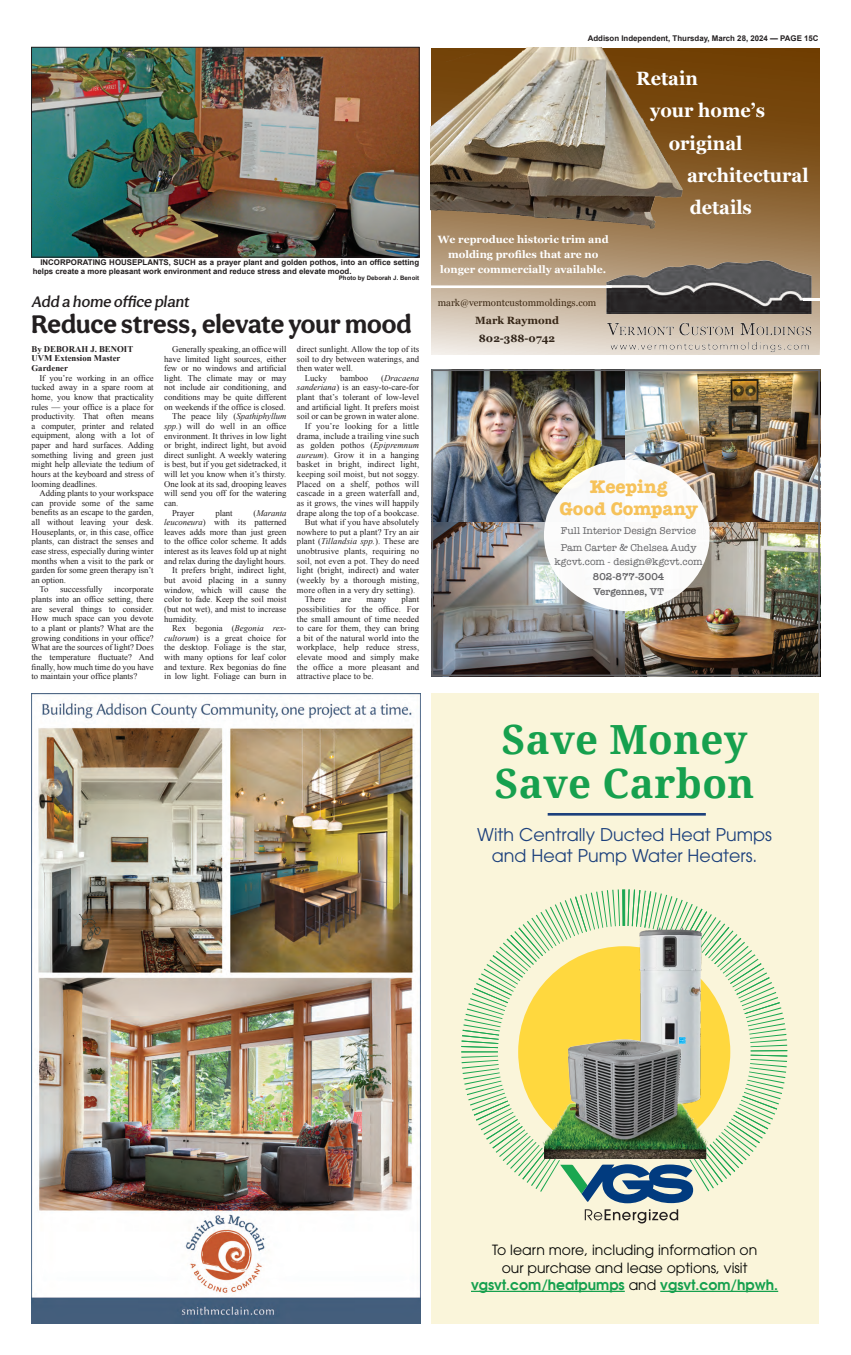
<style>
.page{position:relative;width:851px;height:1355px;background:#fff}
.page>*{position:absolute;margin:0;border:0;box-sizing:border-box;transform-origin:0 0}
.t1{font:700 40.25px/43.8px "Droid Serif";letter-spacing:.01em;color:#16a04e}
.sub_head_Palatino{font:700 26.25px "Aesthet Nova";color:#231f20}
.t2{font:700 19.25px "Georgia";color:#fff;scale:.94 1}
.t3{font:700 18.81px/22.6px "American Typewriter";color:#f6c25a;text-align:center}
.t4{font:17.5px/21px "ITC Avant Garde Pro";color:#1c407c;text-align:center}
.sub_head_Palatino-2{font:500 15.75px "Aesthet Nova";color:#231f20}
.t5{font:14px/17.5px "ITC Avant Garde Pro";color:#040503;text-align:center}
.t6{font:700 10.5px/14.9px "Georgia";color:#fff;text-align:center}
.t7{font:700 10.5px/17.9px "Georgia";color:#231f20;text-align:center}
.t8{font:10.24px/14.9px "American Typewriter";color:#636366}
.t9{font:9.62px "Georgia";color:#231f20}
.Body_copy{font:8.75px/9.6px "Times New Roman";color:#231f20;text-align:justify}
.Byline{font:700 8.75px/9.6px "Times New Roman";color:#231f20}
.Cutlines{font:700 7.88px/8.3px "Arial";color:#231f20}
.Photo_credit{font:700 6.12px "Arial";color:#231f20}
.s1{font-style:italic}
.s2{font-weight:600}
.s3{font-family:"Avant Garde";font-weight:600;color:#16a04e}
</style>
<div class="page">
<img style="left:31px;top:693px;width:389px;height:630px">
<div style="left:430px;top:693px;width:388px;height:630px;background:#faf5da"></div>
<svg style="left:461px;top:889px;width:326px;height:314px"></svg>
<svg style="left:584px;top:1209px;width:94px;height:14px"></svg>
<img style="left:532px;top:991px;width:186px;height:186px">
<hr style="left:547px;top:813px;width:158px;height:2px;background:#1c407c">
<hr style="left:471px;top:1290px;width:153px;height:2px;background:#16a04e">
<hr style="left:660px;top:1290px;width:118px;height:2px;background:#16a04e">
<img style="left:434px;top:369px;width:386px;height:307px">
<div style="left:431px;top:369px;width:388px;height:307px;border:2px solid #636366"></div>
<div style="left:544px;top:460px;width:165px;height:151px;background:#fff;border-radius:50%"></div>
<svg style="left:431px;top:48px;width:388px;height:307px;background:#a2815b"></svg>
<img style="left:430px;top:48px;width:274px;height:186px">
<img style="left:598px;top:234px;width:221px;height:121px">
<hr style="left:430px;top:285px;width:181px;height:3px;background:#fff">
<svg style="left:802px;top:298px;width:17px;height:2px"></svg>
<img style="left:33px;top:49px;width:384px;height:206px">
<div style="left:31px;top:47px;width:388px;height:210px;border:1px solid #231f20"></div>
<p class="Cutlines" style="left:33px;top:259px;width:388px;text-indent:8px">INCORPORATING HOUSEPLANTS, SUCH as a prayer plant and golden pothos, into an office setting helps create a more pleasant work environment and reduce stress and elevate mood.</p>
<p class="Photo_credit" style="left:339px;top:274px;width:82px">Photo by Deborah J. Benoit</p>
<p class="sub_head_Palatino-2" style="left:31px;top:292px;width:162px">Add a home office plant</p>
<p class="sub_head_Palatino" style="left:31px;top:308px;width:382px">Reduce stress, elevate your mood</p>
<p class="Byline" style="left:32px;top:344px;width:103px">By DEBORAH J. BENOIT</p>
<p class="Byline" style="left:32px;top:353px;width:90px">UVM Extension Master<br>Gardener</p>
<p class="Body_copy" style="left:32px;top:373px;width:124px;text-indent:8px">If you’re working in an office tucked away in a spare room at home, you know that practicality rules — your office is a place for productivity. That often means a computer, printer and related equipment, along with a lot of paper and hard surfaces. Adding something living and green just might help alleviate the tedium of hours at the keyboard and stress of looming deadlines.</p>
<p class="Body_copy" style="left:32px;top:488px;width:124px;text-indent:8px">Adding plants to your workspace can provide some of the same benefits as an escape to the garden, all without leaving your desk.<br>Houseplants, or, in this case, office plants, can distract the senses and ease stress, especially during winter months when a visit to the park or garden for some green therapy isn’t an option.</p>
<p class="Body_copy" style="left:39px;top:584px;width:11px">To</p>
<p class="Body_copy" style="left:60px;top:584px;width:44px">successfully</p>
<p class="Body_copy" style="left:32px;top:584px;width:124px;text-indent:83px">incorporate plants into an office setting, there are several things to consider.<br>How much space can you devote to a plant or plants? What are the growing conditions in your office?<br>What are the sources of light? Does the temperature fluctuate? And finally, how much time do you have to maintain your office plants?</p>
<p class="Body_copy" style="left:164px;top:344px;width:124px;text-indent:8px">Generally speaking, an office will have limited light sources, either few or no windows and artificial light. The climate may or may not include air conditioning, and conditions may be quite different on weekends if the office is closed.</p>
<p class="Body_copy" style="left:164px;top:411px;width:124px;text-indent:8px">The peace lily (<span class="s1">Spathiphyllum spp.</span>) will do well in an office environment. It thrives in low light or bright, indirect light, but avoid direct sunlight. A weekly watering is best, but if you get sidetracked, it will let you know when it’s thirsty.<br>One look at its sad, drooping leaves will send you off for the watering can.</p>
<p class="Body_copy" style="left:172px;top:508px;width:24px">Prayer</p>
<p class="Body_copy" style="left:215px;top:508px;width:19px">plant</p>
<p class="Body_copy" style="left:164px;top:508px;width:124px;text-indent:89px">(<span class="s1">Maranta leuconeura</span>) with its patterned leaves adds more than just green to the office color scheme. It adds interest as its leaves fold up at night and relax during the daylight hours.</p>
<p class="Body_copy" style="left:164px;top:565px;width:124px;text-indent:8px">It prefers bright, indirect light, but avoid placing in a sunny window, which will cause the color to fade. Keep the soil moist (but not wet), and mist to increase humidity.</p>
<p class="Body_copy" style="left:164px;top:623px;width:124px;text-indent:8px">Rex begonia (<span class="s1">Begonia rex&shy;cultorum</span>) is a great choice for the desktop. Foliage is the star, with many options for leaf color and texture. Rex begonias do fine in low light. Foliage can burn in</p>
<p class="Body_copy" style="left:297px;top:344px;width:124px">direct sunlight. Allow the top of its soil to dry between waterings, and then water well.</p>
<p class="Body_copy" style="left:305px;top:373px;width:24px">Lucky</p>
<p class="Body_copy" style="left:340px;top:373px;width:30px">bamboo</p>
<p class="Body_copy" style="left:297px;top:373px;width:124px;text-indent:84px">(<span class="s1">Dracaena sanderiana</span>) is an easy-to-care-for plant that’s tolerant of low-level and artificial light. It prefers moist soil or can be grown in water alone.</p>
<p class="Body_copy" style="left:297px;top:421px;width:124px;text-indent:8px">If you’re looking for a little drama, include a trailing vine such as golden pothos (<span class="s1">Epipremnum aureum</span>). Grow it in a hanging basket in bright, indirect light, keeping soil moist, but not soggy.<br>Placed on a shelf, pothos will cascade in a green waterfall and, as it grows, the vines will happily drape along the top of a bookcase.</p>
<p class="Body_copy" style="left:297px;top:517px;width:124px;text-indent:8px">But what if you have absolutely nowhere to put a plant? Try an air plant (<span class="s1">Tillandsia spp.</span>). These are unobtrusive plants, requiring no soil, not even a pot. They do need light (bright, indirect) and water (weekly by a thorough misting, more often in a very dry setting).</p>
<p class="Body_copy" style="left:305px;top:594px;width:22px">There</p>
<p class="Body_copy" style="left:340px;top:594px;width:12px">are</p>
<p class="Body_copy" style="left:366px;top:594px;width:21px">many</p>
<p class="Body_copy" style="left:297px;top:594px;width:124px;text-indent:104px">plant possibilities for the office. For the small amount of time needed to care for them, they can bring a bit of the natural world into the workplace, help reduce stress, elevate mood and simply make the office a more pleasant and attractive place to be.</p>
<p class="Cutlines" style="left:587px;top:34px;width:232px">Addison Independent, Thursday, March 28, 2024 — PAGE 15C</p>
<p class="t6" style="left:437px;top:231px;width:172px">We reproduce historic trim and molding profiles that are no longer commercially available.</p>
<p class="t9" style="left:437px;top:296px;width:160px">mark@vermontcustommoldings.com</p>
<p class="t7" style="left:475px;top:311px;width:85px">Mark Raymond<br>802-388-0742</p>
<p class="t2" style="left:636px;top:64px;width:67px">Retain</p>
<p class="t2" style="left:650px;top:96px;width:123px">your home’s</p>
<p class="t2" style="left:668px;top:128px;width:80px">original</p>
<p class="t2" style="left:687px;top:161px;width:131px">architectural</p>
<p class="t2" style="left:689px;top:193px;width:68px">details</p>
<p class="t3" style="left:559px;top:474px;width:140px">Keeping<br>Good Company</p>
<p class="t8" style="left:560px;top:522px;width:137px;line-height:16.6px">Full Interior Design Service<br>Pam Carter &amp; Chelsea Audy</p>
<p class="t8" style="left:554px;top:554px;width:150px;text-align:center">kgcvt.com - design@kgcvt.com<br><span class="s2">802-877-3004<br>Vergennes, VT</span></p>
<p class="t1" style="left:495px;top:718px;width:261px">Save Money<br>Save Carbon</p>
<p class="t4" style="left:477px;top:823px;width:296px">With Centrally Ducted Heat Pumps and Heat Pump Water Heaters.</p>
<p class="t5" style="left:471px;top:1241px;width:309px">To learn more, including information on<br>our purchase and lease options, visit <span class="s3">vgsvt.com/heatpumps</span> and <span class="s3">vgsvt.com/hpwh.</span></p>
</div>
